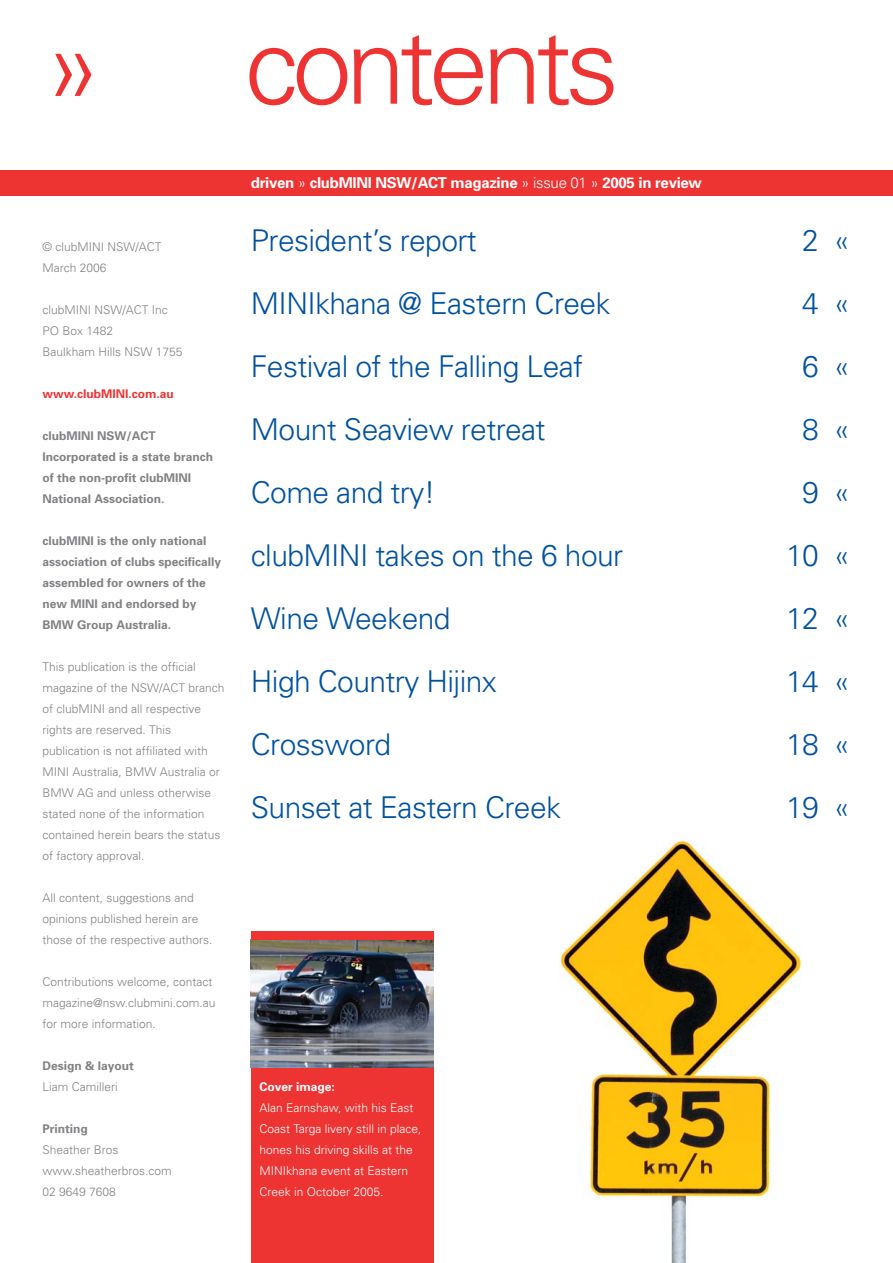
<style>
.page{position:relative;width:893px;height:1263px;background:#fff}
.page>*{position:absolute;margin:0;border:0;box-sizing:border-box;transform-origin:0 0}
.t1{font:300 108px "Univers";letter-spacing:-.06em;color:#ee3433}
.t2{font:300 30px "Univers";letter-spacing:-.02em;color:#00529f}
.t3{font:700 15px "Univers";letter-spacing:-.02em;color:#fff}
.t4{font:300 12px/21px "Univers";color:#808285}
.t5{font:700 12px/21px "Univers";color:#808285}
.t6{font:300 12px/21px "Univers";color:#fff}
.t7{font:700 12px "Univers";color:#ee3433}
.t8{font:700 12px "Univers";color:#fff}
.s1{font-weight:300}
</style>
<div class="page">
<img style="left:559px;top:840px;width:242px;height:423px">
<div style="left:0;top:170px;width:893px;height:26px;background:#ee3433"></div>
<div style="left:251px;top:1067px;width:183px;height:196px;background:#ee3433"></div>
<img style="left:251px;top:940px;width:183px;height:127px">
<div style="left:251px;top:931px;width:183px;height:9px;background:#ee3433"></div>
<h1 class="t1" style="left:43px;top:26px;width:578px">» contents</h1>
<p class="t4" style="left:43px;top:237px;width:120px">© clubMINI NSW/ACT<br>March 2006</p>
<p class="t4" style="left:43px;top:300px;width:142px">clubMINI NSW/ACT Inc<br>PO Box 1482<br>Baulkham Hills NSW 1755</p>
<p class="t7" style="left:43px;top:389px;width:133px">www.clubMINI.com.au</p>
<p class="t5" style="left:43px;top:426px;width:172px">clubMINI NSW/ACT<br>Incorporated is a state branch of the non-profit clubMINI<br>National Association.</p>
<p class="t5" style="left:43px;top:531px;width:180px">clubMINI is the only national association of clubs specifically assembled for owners of the new MINI and endorsed by<br>BMW Group Australia.</p>
<p class="t4" style="left:43px;top:657px;width:184px">This publication is the official magazine of the NSW/ACT branch of clubMINI and all respective rights are reserved. This publication is not affiliated with<br>MINI Australia, BMW Australia or<br>BMW AG and unless otherwise stated none of the information contained herein bears the status of factory approval.</p>
<p class="t4" style="left:43px;top:888px;width:172px">All content, suggestions and opinions published herein are those of the respective authors.</p>
<p class="t4" style="left:43px;top:972px;width:174px">Contributions welcome, contact magazine@nsw.clubmini.com.au for more information.</p>
<p class="t5" style="left:43px;top:1056px;width:93px">Design &amp; layout</p>
<p class="t4" style="left:43px;top:1077px;width:77px">Liam Camilleri</p>
<p class="t5" style="left:43px;top:1119px;width:47px">Printing</p>
<p class="t4" style="left:43px;top:1140px;width:131px">Sheather Bros www.sheatherbros.com<br>02 9649 7608</p>
<p class="t3" style="left:251px;top:177px;width:453px">driven <span class="s1">»</span> clubMINI NSW/ACT magazine <span class="s1">» issue 01 »</span> 2005 in review</p>
<h2 class="t2" style="left:251px;top:229px;width:227px">President’s report</h2>
<h2 class="t2" style="left:802px;top:229px;width:50px">2 «</h2>
<h2 class="t2" style="left:251px;top:292px;width:361px">MINIkhana @ Eastern Creek</h2>
<h2 class="t2" style="left:802px;top:292px;width:50px">4 «</h2>
<h2 class="t2" style="left:251px;top:355px;width:334px">Festival of the Falling Leaf</h2>
<h2 class="t2" style="left:802px;top:355px;width:50px">6 «</h2>
<h2 class="t2" style="left:251px;top:418px;width:296px">Mount Seaview retreat</h2>
<h2 class="t2" style="left:802px;top:418px;width:50px">8 «</h2>
<h2 class="t2" style="left:251px;top:481px;width:186px">Come and try!</h2>
<h2 class="t2" style="left:802px;top:481px;width:50px">9 «</h2>
<h2 class="t2" style="left:251px;top:544px;width:374px">clubMINI takes on the 6 hour</h2>
<h2 class="t2" style="left:786px;top:544px;width:66px">10 «</h2>
<h2 class="t2" style="left:251px;top:607px;width:201px">Wine Weekend</h2>
<h2 class="t2" style="left:786px;top:607px;width:66px">12 «</h2>
<h2 class="t2" style="left:251px;top:670px;width:247px">High Country Hijinx</h2>
<h2 class="t2" style="left:786px;top:670px;width:66px">14 «</h2>
<h2 class="t2" style="left:251px;top:733px;width:142px">Crossword</h2>
<h2 class="t2" style="left:786px;top:733px;width:66px">18 «</h2>
<h2 class="t2" style="left:251px;top:796px;width:312px">Sunset at Eastern Creek</h2>
<h2 class="t2" style="left:786px;top:796px;width:66px">19 «</h2>
<p class="t8" style="left:259px;top:1082px;width:77px">Cover image:</p>
<p class="t6" style="left:259px;top:1098px;width:164px">Alan Earnshaw, with his East<br>Coast Targa livery still in place, hones his driving skills at the<br>MINIkhana event at Eastern<br>Creek in October 2005.</p>
</div>
